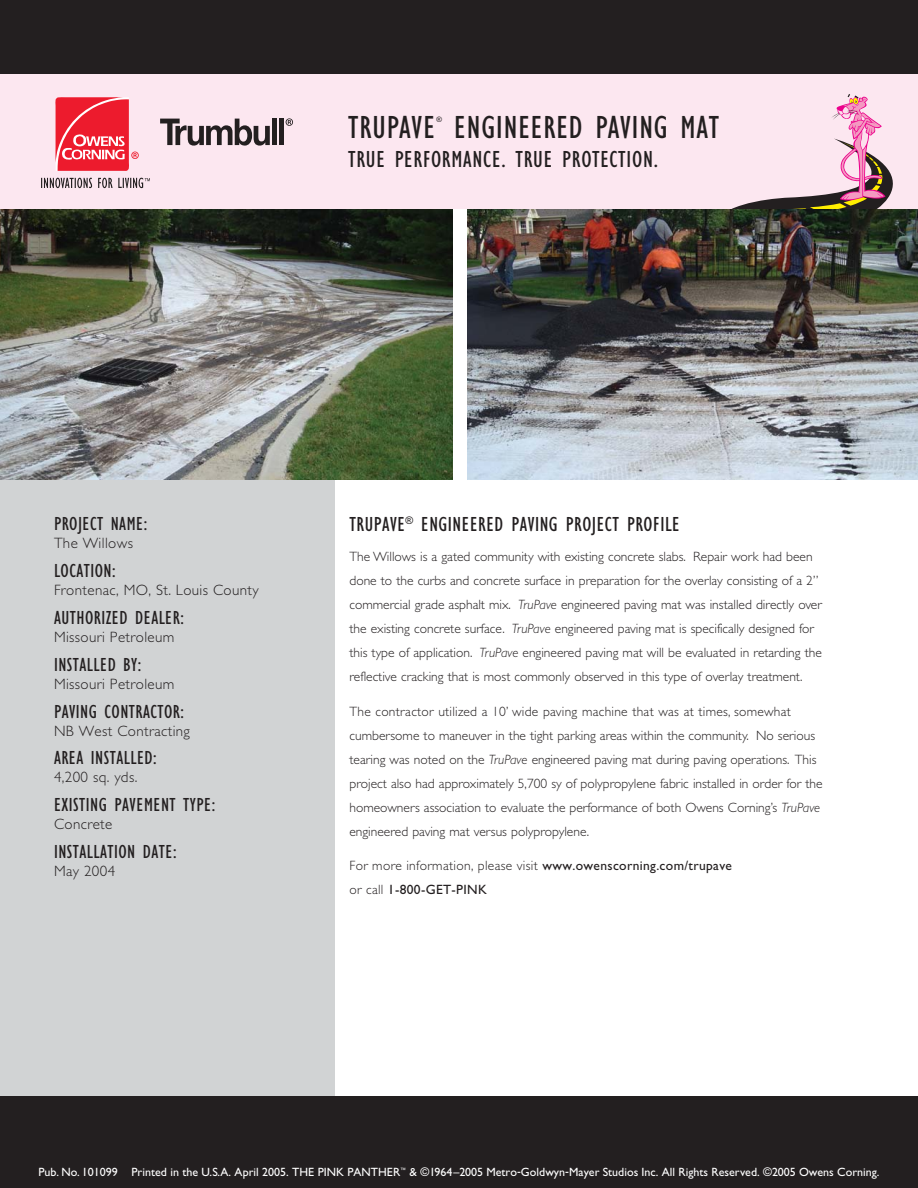
<style>
.page{position:relative;width:918px;height:1188px;background:#fff}
.page>*{position:absolute;margin:0;border:0;box-sizing:border-box;transform-origin:0 0}
.t1{font:condensed 33px "Gill Sans Std";letter-spacing:.025em;color:#231f20}
.t2{font:condensed 24px "Gill Sans Std";letter-spacing:.03em;color:#231f20}
.t3{font:condensed 21px "Gill Sans Std";letter-spacing:.025em;color:#231f20}
.t4{font:condensed 19.5px "Gill Sans Std";letter-spacing:.025em;color:#231f20}
.t5{font:300 15px "Gill Sans Std";letter-spacing:.025em;color:#231f20}
.t6{font:300 13.5px/24px "Gill Sans Std";color:#231f20}
.t7{font:13.5px/24px "Gill Sans Std";letter-spacing:.025em;color:#231f20}
.t8{font:12px "Gill Sans Std";color:#fff}
.t9{font:condensed 7.5px "Gill Sans Std";color:#231f20}
.s1{font-style:italic}
.s2{font-weight:300}
</style>
<div class="page">
<div style="left:0;top:104px;width:334px;height:1030px;background:#d1d3d4"></div>
<div style="left:0;top:0;width:918px;height:74px;background:#231f20"></div>
<div style="left:0;top:74px;width:918px;height:135px;background:#fce7f0"></div>
<svg style="left:41px;top:178px;width:109px;height:10px"></svg>
<svg style="left:160px;top:119px;width:110px;height:27px"></svg>
<div style="left:272px;top:119px;width:5px;height:26px;background:#231f20"></div>
<div style="left:279px;top:119px;width:5px;height:26px;background:#231f20"></div>
<svg style="left:55px;top:97px;width:84px;height:74px;background:#f15362"></svg>
<svg style="left:286px;top:118px;width:7px;height:8px"></svg>
<div style="left:0;top:1097px;width:918px;height:91px;background:#231f20"></div>
<svg style="left:731px;top:94px;width:162px;height:115px"></svg>
<img style="left:0;top:209px;width:452px;height:270px">
<img style="left:468px;top:209px;width:450px;height:270px">
<h1 class="t1" style="left:348px;top:115px;width:89px">TRUPAVE</h1>
<p class="t9" style="left:436px;top:116px;width:7px">®</p>
<h1 class="t1" style="left:454px;top:115px;width:266px">ENGINEERED PAVING MAT</h1>
<h2 class="t2" style="left:348px;top:150px;width:312px">TRUE PERFORMANCE. TRUE PROTECTION.</h2>
<h3 class="t4" style="left:54px;top:516px;width:95px">PROJECT NAME:</h3>
<p class="t5" style="left:54px;top:538px;width:81px">The Willows</p>
<h3 class="t4" style="left:54px;top:563px;width:63px">LOCATION:</h3>
<p class="t5" style="left:54px;top:584px;width:206px">Frontenac, MO, St. Louis County</p>
<h3 class="t4" style="left:54px;top:610px;width:131px">AUTHORIZED DEALER:</h3>
<p class="t5" style="left:54px;top:631px;width:122px">Missouri Petroleum</p>
<h3 class="t4" style="left:54px;top:657px;width:89px">INSTALLED BY:</h3>
<p class="t5" style="left:54px;top:678px;width:122px">Missouri Petroleum</p>
<h3 class="t4" style="left:54px;top:704px;width:131px">PAVING CONTRACTOR:</h3>
<p class="t5" style="left:54px;top:725px;width:138px">NB West Contracting</p>
<h3 class="t4" style="left:54px;top:750px;width:104px">AREA INSTALLED:</h3>
<p class="t5" style="left:54px;top:772px;width:85px">4,200 sq. yds.</p>
<h3 class="t4" style="left:54px;top:797px;width:163px">EXISTING PAVEMENT TYPE:</h3>
<p class="t5" style="left:54px;top:818px;width:60px">Concrete</p>
<h3 class="t4" style="left:54px;top:844px;width:124px">INSTALLATION DATE:</h3>
<p class="t5" style="left:54px;top:865px;width:63px">May 2004</p>
<h3 class="t3" style="left:349px;top:516px;width:332px">TRUPAVE<sup>®</sup> ENGINEERED PAVING PROJECT PROFILE</h3>
<p class="t6" style="left:349px;top:546px;width:474px">The Willows is a gated community with existing concrete slabs. Repair work had been done to the curbs and concrete surface in preparation for the overlay consisting of a 2” commercial grade asphalt mix. <span class="s1">TruPave</span> engineered paving mat was installed directly over the existing concrete surface. <span class="s1">TruPave</span> engineered paving mat is specifically designed for this type of application. <span class="s1">TruPave</span> engineered paving mat will be evaluated in retarding the reflective cracking that is most commonly observed in this type of overlay treatment.</p>
<p class="t6" style="left:349px;top:700px;width:475px">The contractor utilized a 10’ wide paving machine that was at times, somewhat cumbersome to maneuver in the tight parking areas within the community. No serious tearing was noted on the <span class="s1">TruPave</span> engineered paving mat during paving operations. This project also had approximately 5,700 sy of polypropylene fabric installed in order for the homeowners association to evaluate the performance of both Owens Corning’s <span class="s1">TruPave </span>engineered paving mat versus polypropylene.</p>
<p class="t7" style="left:349px;top:855px;width:384px"><span class="s2">For more information, please visit</span> www.owenscorning.com/trupave <span class="s2">or call</span> 1-800-GET-PINK</p>
<p class="t8" style="left:38px;top:1168px;width:843px">Pub. No. 101099 Printed in the U.S.A. April 2005. THE PINK PANTHER<sup>™</sup> &amp; ©1964–2005 Metro-Goldwyn-Mayer Studios Inc. All Rights Reserved. ©2005 Owens Corning.</p>
</div>
